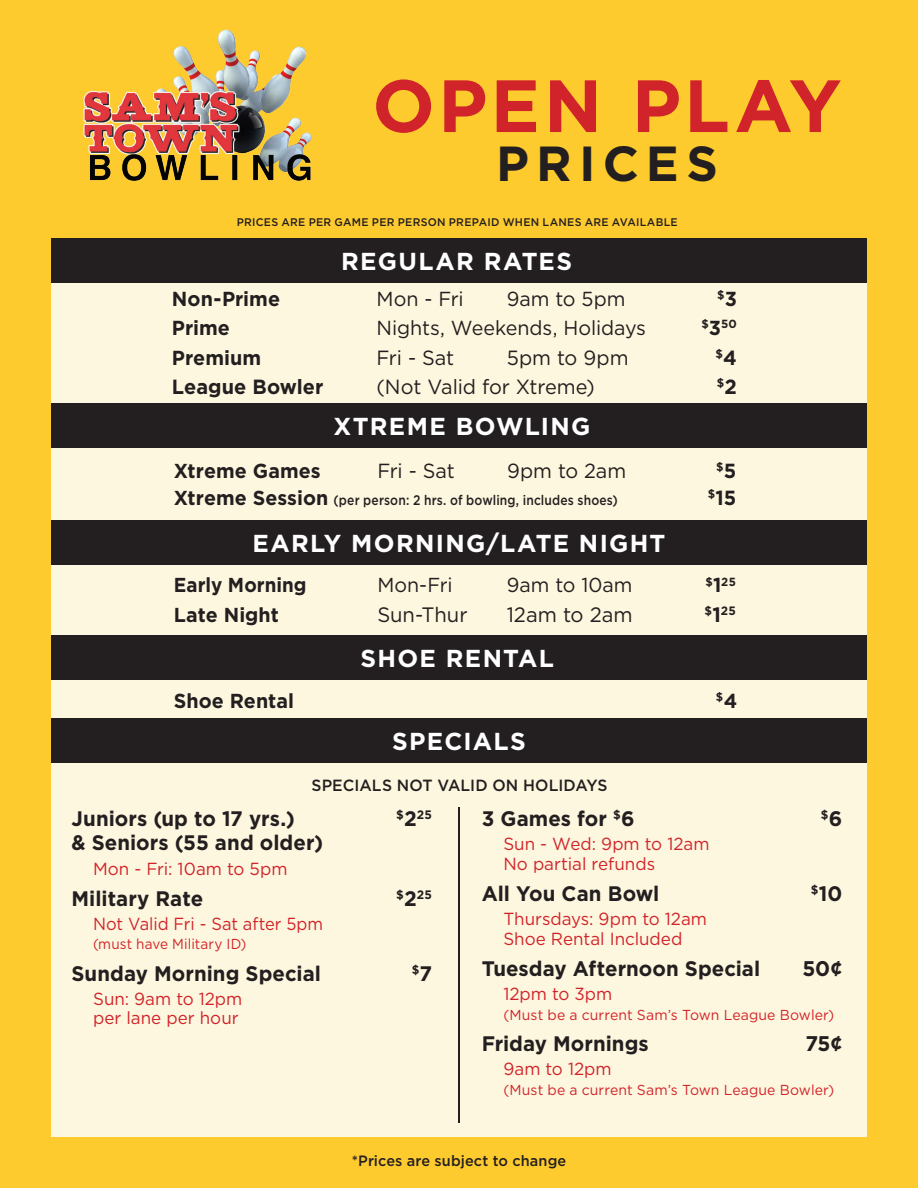
<style>
.page{position:relative;width:918px;height:1188px;background:#fecb2f}
.page>*{position:absolute;margin:0;border:0;box-sizing:border-box;transform-origin:0 0}
.t1{font:700 73.8px "Gotham";letter-spacing:.04em;color:#d1232a}
.t2{font:700 49.2px "Gotham";letter-spacing:.145em;color:#231f20}
.t3{font:700 24.45px "Gotham";letter-spacing:.055em;color:#fff}
.t4{font:700 21.15px "Gotham";color:#231f20}
.t5{font:700 21px "Gotham";color:#231f20}
.t6{font:20.85px "Gotham";color:#231f20}
.t7{font:20.55px "Gotham";letter-spacing:-.01em;color:#231f20}
.t8{font:700 20.55px "Gotham";color:#231f20}
.t9{font:20.4px "Gotham";color:#231f20}
.t10{font:700 20.4px "Gotham";color:#231f20}
.t11{font:20.25px "Gotham";color:#231f20}
.t12{font:700 20.25px "Gotham";letter-spacing:.005em;color:#231f20}
.t13{font:700 20.25px "Gotham";letter-spacing:.005em;color:#231f20;scale:.93 1}
.t14{font:17.55px "Gotham";color:#d1232a}
.t15{font:17.55px "Gotham";color:#d1232a;scale:.94 1}
.t16{font:500 16.2px "Gotham";letter-spacing:.005em;color:#231f20}
.t17{font:500 15px "Gotham";letter-spacing:.005em;color:#231f20}
.t18{font:14.4px "Gotham";letter-spacing:.01em;color:#d1232a}
.t19{font:14.4px "Gotham";letter-spacing:.01em;color:#d1232a;scale:.94 1}
.t20{font:500 13.95px "Gotham";letter-spacing:.015em;color:#231f20;scale:.87 1}
.t21{font:700 12.3px "Gotham";color:#231f20}
.t22{font:700 12.15px "Gotham";color:#231f20}
.t23{font:700 12px "Gotham";color:#231f20}
.t24{font:700 11.85px "Gotham";color:#231f20}
.t25{font:500 11.1px "Gotham";letter-spacing:.025em;color:#231f20}
.s1{font-size:20.25px}
.s2{font-size:20.55px}
.s3{font-size:20.4px}
.s4{font-weight:700;font-size:20.25px}
.s5{font-size:20.85px}
.s6{font-size:21px}
.s7{font-size:17.7px}
</style>
<div class="page">
<img style="left:83px;top:29px;width:229px;height:152px">
<div style="left:51px;top:260px;width:816px;height:877px;background:#fef7df"></div>
<div style="left:51px;top:238px;width:816px;height:44px;background:#231f20"></div>
<div style="left:51px;top:635px;width:816px;height:44px;background:#231f20"></div>
<div style="left:51px;top:520px;width:816px;height:44px;background:#231f20"></div>
<div style="left:51px;top:718px;width:816px;height:44px;background:#231f20"></div>
<hr style="left:458px;top:807px;width:2px;height:316px;background:#231f20">
<div style="left:51px;top:403px;width:816px;height:44px;background:#231f20"></div>
<p class="t1" style="left:372px;top:63px;width:471px">OPEN PLAY</p>
<p class="t2" style="left:496px;top:135px;width:223px">PRICES</p>
<p class="t25" style="left:237px;top:216px;width:443px">PRICES ARE PER GAME PER PERSON PREPAID WHEN LANES ARE AVAILABLE</p>
<p class="t3" style="left:341px;top:247px;width:232px">REGULAR RATES</p>
<p class="t12" style="left:172px;top:287px;width:110px">Non-Prime</p>
<p class="t11" style="left:377px;top:285px;width:89px">Mon - Fri</p>
<p class="t11" style="left:507px;top:285px;width:120px">9am to 5pm</p>
<p class="t24" style="left:717px;top:288px;width:21px">$<span class="s1">3</span></p>
<p class="t12" style="left:172px;top:316px;width:60px">Prime</p>
<p class="t11" style="left:377px;top:315px;width:271px">Nights, Weekends, Holidays</p>
<p class="t24" style="left:701px;top:317px;width:37px">$<span class="s1">3</span>50</p>
<p class="t12" style="left:172px;top:346px;width:91px">Premium</p>
<p class="t7" style="left:377px;top:344px;width:79px">Fri - Sat</p>
<p class="t7" style="left:507px;top:344px;width:123px">5pm to 9pm</p>
<p class="t23" style="left:715px;top:347px;width:23px">$<span class="s2">4</span></p>
<p class="t8" style="left:172px;top:375px;width:153px">League Bowler</p>
<p class="t7" style="left:377px;top:374px;width:220px">(Not Valid for Xtreme)</p>
<p class="t23" style="left:717px;top:376px;width:22px">$<span class="s2">2</span></p>
<p class="t3" style="left:333px;top:412px;width:258px">XTREME BOWLING</p>
<p class="t12" style="left:174px;top:459px;width:148px">Xtreme Games</p>
<p class="t9" style="left:377px;top:457px;width:79px">Fri - Sat</p>
<p class="t9" style="left:507px;top:457px;width:121px">9pm to 2am</p>
<p class="t24" style="left:716px;top:460px;width:22px">$<span class="s3">5</span></p>
<p class="t20" style="left:174px;top:492px;width:512px"><span class="s4">Xtreme Session</span> (per person: 2 hrs. of bowling, includes shoes)</p>
<p class="t10" style="left:708px;top:486px;width:30px"><sup>$</sup>15</p>
<p class="t3" style="left:253px;top:529px;width:414px">EARLY MORNING/LATE NIGHT</p>
<p class="t13" style="left:174px;top:573px;width:144px">Early Morning</p>
<p class="t11" style="left:377px;top:572px;width:77px">Mon-Fri</p>
<p class="t11" style="left:507px;top:572px;width:127px">9am to 10am</p>
<p class="t24" style="left:706px;top:575px;width:32px">$<span class="s1">1</span>25</p>
<p class="t12" style="left:174px;top:604px;width:107px">Late Night</p>
<p class="t6" style="left:377px;top:602px;width:92px">Sun-Thur</p>
<p class="t6" style="left:507px;top:602px;width:127px">12am to 2am</p>
<p class="t22" style="left:705px;top:604px;width:33px">$<span class="s5">1</span>25</p>
<p class="t3" style="left:360px;top:645px;width:195px">SHOE RENTAL</p>
<p class="t12" style="left:174px;top:689px;width:122px">Shoe Rental</p>
<p class="t24" style="left:716px;top:690px;width:23px">$<span class="s1">4</span></p>
<p class="t3" style="left:392px;top:727px;width:135px">SPECIALS</p>
<p class="t16" style="left:311px;top:776px;width:298px">SPECIALS NOT VALID ON HOLIDAYS</p>
<p class="t5" style="left:71px;top:807px;width:225px">Juniors (up to 17 yrs.)</p>
<p class="t21" style="left:396px;top:808px;width:37px">$<span class="s6">2</span>25</p>
<p class="t5" style="left:71px;top:831px;width:253px">&amp; Seniors (55 and older)</p>
<p class="t14" style="left:93px;top:857px;width:196px">Mon - Fri: 10am to 5pm</p>
<p class="t5" style="left:71px;top:886px;width:133px">Military Rate</p>
<p class="t21" style="left:396px;top:887px;width:37px">$<span class="s6">2</span>25</p>
<p class="t15" style="left:93px;top:912px;width:246px">Not Valid Fri - Sat after 5pm</p>
<p class="t19" style="left:93px;top:935px;width:165px">(must have Military ID)</p>
<p class="t5" style="left:71px;top:961px;width:251px">Sunday Morning Special</p>
<p class="t21" style="left:412px;top:962px;width:22px">$<span class="s6">7</span></p>
<p class="t14" style="left:93px;top:987px;width:151px">Sun: 9am to 12pm</p>
<p class="t14" style="left:93px;top:1007px;width:147px">per lane per hour</p>
<p class="t5" style="left:482px;top:807px;width:154px">3 Games for <sup>$</sup>6</p>
<p class="t21" style="left:821px;top:808px;width:23px">$<span class="s6">6</span></p>
<p class="t14" style="left:503px;top:833px;width:208px">Sun - Wed: 9pm to 12am</p>
<p class="t14" style="left:503px;top:853px;width:153px">No partial refunds</p>
<p class="t5" style="left:482px;top:882px;width:179px">All You Can Bowl</p>
<p class="t5" style="left:811px;top:882px;width:33px"><sup>$</sup>10</p>
<p class="t14" style="left:503px;top:908px;width:205px">Thursdays: 9pm to 12am</p>
<p class="t14" style="left:503px;top:928px;width:181px">Shoe Rental Includ<span class="s7">ed</span></p>
<p class="t5" style="left:482px;top:957px;width:280px">Tuesday Afternoon Special</p>
<p class="t4" style="left:802px;top:957px;width:41px">50¢</p>
<p class="t14" style="left:503px;top:983px;width:110px">12pm to 3pm</p>
<p class="t18" style="left:503px;top:1006px;width:332px">(Must be a current Sam’s Town League Bowler)</p>
<p class="t5" style="left:482px;top:1032px;width:169px">Friday Mornings</p>
<p class="t4" style="left:805px;top:1032px;width:38px">75¢</p>
<p class="t14" style="left:503px;top:1058px;width:110px">9am to 12pm</p>
<p class="t18" style="left:503px;top:1081px;width:332px">(Must be a current Sam’s Town League Bowler)</p>
<p class="t17" style="left:352px;top:1152px;width:216px">*Prices are subject to change</p>
</div>
